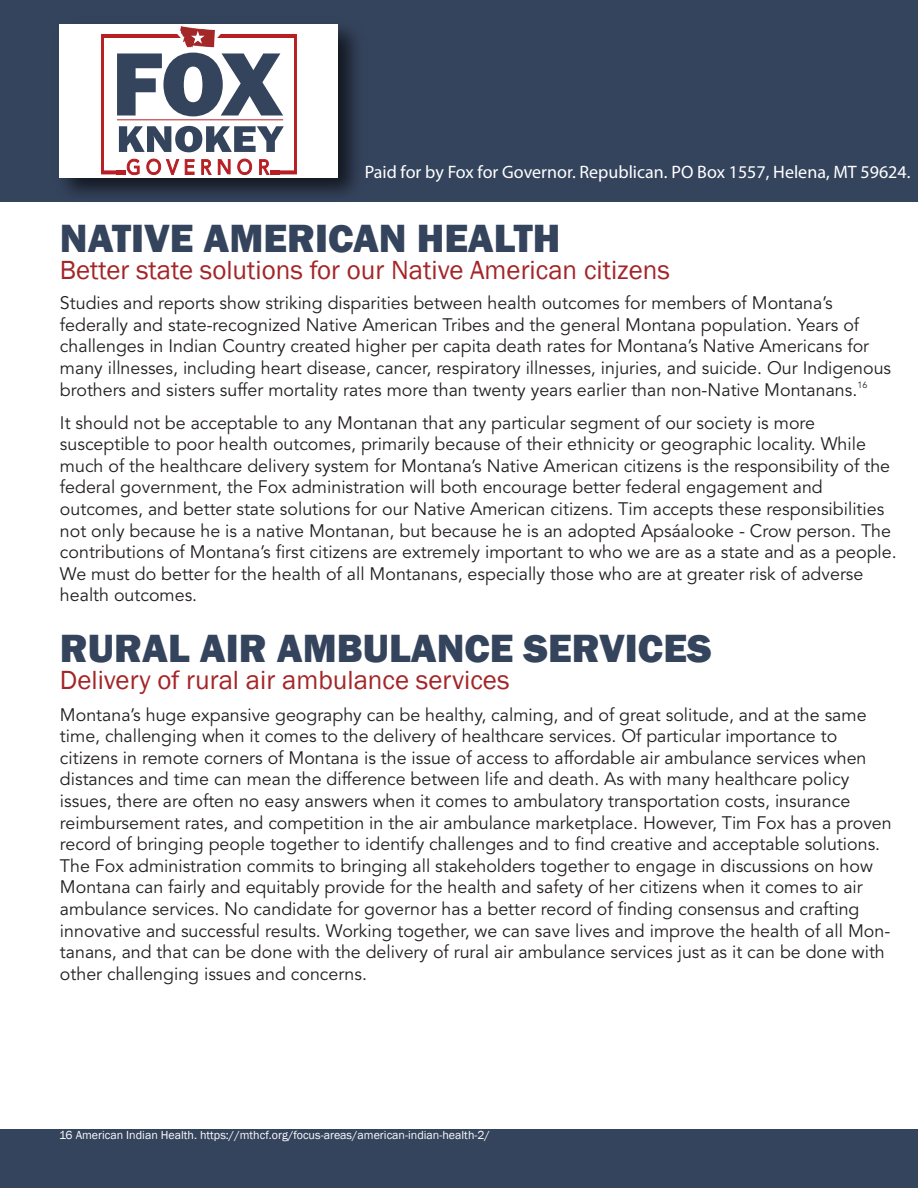
<style>
.page{position:relative;width:918px;height:1188px;background:#35445d}
.page>*{position:absolute;margin:0;border:0;box-sizing:border-box;transform-origin:0 0}
.t1{font:800 40.5px "Franklin Gothic";color:#35445d}
.t2{font:27px "Franklin Gothic";color:#a42528}
.t3{font:18px/21.6px "Avenir LT Std";color:#231f20}
.t4{font:18px "Myriad Pro";color:#fff}
.t5{font:12px "Franklin Gothic";color:#fff}
</style>
<div class="page">
<div style="left:0;top:202px;width:918px;height:927px;background:#fff"></div>
<img style="left:59px;top:24px;width:298px;height:172px">
<div style="left:60px;top:24px;width:278px;height:154px;background:#fff"></div>
<img style="left:181px;top:27px;width:34px;height:4px">
<svg style="left:101px;top:31px;width:196px;height:144px"></svg>
<p class="t4" style="left:365px;top:160px;width:547px">Paid for by Fox for Governor. Republican. PO Box 1557, Helena, MT 59624.</p>
<h1 class="t1" style="left:60px;top:212px;width:502px">NATIVE AMERICAN HEALTH</h1>
<h2 class="t2" style="left:60px;top:254px;width:611px">Better state solutions for our Native American citizens</h2>
<p class="t3" style="left:60px;top:293px;width:833px">Studies and reports show striking disparities between health outcomes for members of Montana’s federally and state-recognized Native American Tribes and the general Montana population. Years of challenges in Indian Country created higher per capita death rates for Montana’s Native Americans for many illnesses, including heart disease, cancer, respiratory illnesses, injuries, and suicide. Our Indigenous brothers and sisters suffer mortality rates more than twenty years earlier than non-Native Montanans.<sup>16</sup></p>
<p class="t3" style="left:60px;top:412px;width:838px">It should not be acceptable to any Montanan that any particular segment of our society is more susceptible to poor health outcomes, primarily because of their ethnicity or geographic locality. While much of the healthcare delivery system for Montana’s Native American citizens is the responsibility of the federal government, the Fox administration will both encourage better federal engagement and outcomes, and better state solutions for our Native American citizens. Tim accepts these responsibilities not only because he is a native Montanan, but because he is an adopted Apsáalooke - Crow person. The contributions of Montana’s first citizens are extremely important to who we are as a state and as a people.<br>We must do better for the health of all Montanans, especially those who are at greater risk of adverse health outcomes.</p>
<h1 class="t1" style="left:60px;top:622px;width:653px">RURAL AIR AMBULANCE SERVICES</h1>
<h2 class="t2" style="left:60px;top:663px;width:451px">Delivery of rural air ambulance services</h2>
<p class="t3" style="left:60px;top:704px;width:833px">Montana’s huge expansive geography can be healthy, calming, and of great solitude, and at the same time, challenging when it comes to the delivery of healthcare services. Of particular importance to citizens in remote corners of Montana is the issue of access to affordable air ambulance services when distances and time can mean the difference between life and death. As with many healthcare policy issues, there are often no easy answers when it comes to ambulatory transportation costs, insurance reimbursement rates, and competition in the air ambulance marketplace. However, Tim Fox has a proven record of bringing people together to identify challenges and to find creative and acceptable solutions.<br>The Fox administration commits to bringing all stakeholders together to engage in discussions on how Montana can fairly and equitably provide for the health and safety of her citizens when it comes to air ambulance services. No candidate for governor has a better record of finding consensus and crafting innovative and successful results. Working together, we can save lives and improve the health of all Mon&shy;tanans, and that can be done with the delivery of rural air ambulance services just as it can be done with other challenging issues and concerns.</p>
<p class="t5" style="left:59px;top:1128px;width:432px">16 American Indian Health. https://mthcf.org/focus-areas/american-indian-health-2/</p>
</div>
